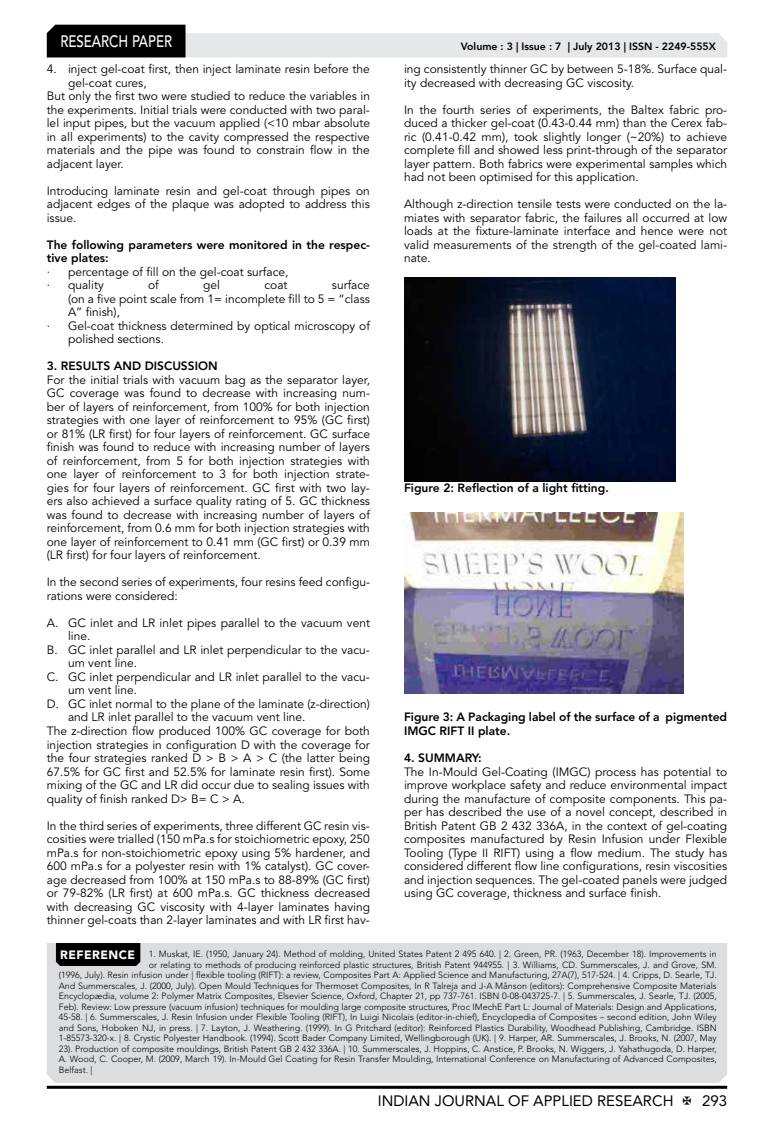
<style>
.page{position:relative;width:774px;height:1136px;background:#fff}
.page>*{position:absolute;margin:0;border:0;box-sizing:border-box;transform-origin:0 0}
.t1{font:500 16.5px "Avenir LT Std";color:#fff;scale:.8 1}
.t2{font:15px "Avenir LT Std";color:#000}
.t3{font:12px/13.5px "Avenir LT Std";color:#000;text-align:justify}
.t4{font:800 12px/13.5px "Avenir LT Std";color:#000}
.t5{font:800 10.5px "Avenir LT Std";color:#000}
.t6{font:300 9px "Avenir LT Std";color:#000}
.s1{font-weight:900;font-size:12px;color:#fff}
</style>
<div class="page">
<hr style="left:47px;top:1085px;width:680px;height:3px;background:#000">
<svg style="left:47px;top:25px;width:680px;height:32px"></svg>
<div style="left:47px;top:943px;width:680px;height:139px;background:#dcddde"></div>
<div style="left:56px;top:943px;width:84px;height:22px;background:#000"></div>
<img style="left:404px;top:278px;width:272px;height:204px">
<img style="left:404px;top:513px;width:279px;height:180px">
<h1 class="t1" style="left:60px;top:32px;width:139px">RESEARCH PAPER</h1>
<p class="t3" style="left:47px;top:62px;width:325px">4. inject gel-coat first, then inject laminate resin before the</p>
<p class="t3" style="left:68px;top:76px;width:80px">gel-coat cures,</p>
<p class="t3" style="left:47px;top:89px;width:325px">But only the first two were studied to reduce the variables in</p>
<p class="t3" style="left:47px;top:103px;width:325px">the experiments. Initial trials were conducted with two paral-</p>
<p class="t3" style="left:47px;top:116px;width:325px">lel input pipes, but the vacuum applied (&lt;10 mbar absolute</p>
<p class="t3" style="left:47px;top:130px;width:325px">in all experiments) to the cavity compressed the respective</p>
<p class="t3" style="left:47px;top:143px;width:325px">materials and the pipe was found to constrain flow in the</p>
<p class="t3" style="left:47px;top:157px;width:78px">adjacent layer.</p>
<p class="t3" style="left:47px;top:184px;width:325px">Introducing laminate resin and gel-coat through pipes on adjacent edges of the plaque was adopted to address this issue.</p>
<p class="t4" style="left:47px;top:238px;width:325px">The following parameters were monitored in the respec&shy;tive plates:</p>
<p class="t3" style="left:47px;top:265px;width:243px">· percentage of fill on the gel-coat surface, · quality</p>
<p class="t3" style="left:148px;top:278px;width:12px">of</p>
<p class="t3" style="left:203px;top:278px;width:18px">gel</p>
<p class="t3" style="left:264px;top:278px;width:25px">coat</p>
<p class="t3" style="left:332px;top:278px;width:40px">surface</p>
<p class="t3" style="left:68px;top:292px;width:303px">(on a five point scale from 1= incomplete fill to 5 = “class</p>
<p class="t3" style="left:68px;top:305px;width:54px">A” finish),</p>
<p class="t3" style="left:47px;top:319px;width:325px">· Gel-coat thickness determined by optical microscopy of</p>
<p class="t3" style="left:68px;top:332px;width:97px">polished sections.</p>
<p class="t4" style="left:47px;top:359px;width:172px">3. RESULTS AND DISCUSSION</p>
<p class="t3" style="left:47px;top:373px;width:325px">For the initial trials with vacuum bag as the separator layer, GC coverage was found to decrease with increasing num&shy;ber of layers of reinforcement, from 100% for both injection strategies with one layer of reinforcement to 95% (GC first) or 81% (LR first) for four layers of reinforcement. GC surface finish was found to reduce with increasing number of layers of reinforcement, from 5 for both injection strategies with one layer of reinforcement to 3 for both injection strate&shy;gies for four layers of reinforcement. GC first with two lay&shy;ers also achieved a surface quality rating of 5. GC thickness was found to decrease with increasing number of layers of reinforcement, from 0.6 mm for both injection strategies with one layer of reinforcement to 0.41 mm (GC first) or 0.39 mm (LR first) for four layers of reinforcement.</p>
<p class="t3" style="left:47px;top:575px;width:325px">In the second series of experiments, four resins feed configu&shy;rations were considered:</p>
<p class="t3" style="left:47px;top:616px;width:325px">A. GC inlet and LR inlet pipes parallel to the vacuum vent</p>
<p class="t3" style="left:68px;top:629px;width:24px">line.</p>
<p class="t3" style="left:47px;top:643px;width:325px">B. GC inlet parallel and LR inlet perpendicular to the vacu-</p>
<p class="t3" style="left:68px;top:656px;width:71px">um vent line.</p>
<p class="t3" style="left:47px;top:670px;width:325px">C. GC inlet perpendicular and LR inlet parallel to the vacu-</p>
<p class="t3" style="left:68px;top:683px;width:71px">um vent line.</p>
<p class="t3" style="left:47px;top:697px;width:325px">D. GC inlet normal to the plane of the laminate (z-direction)</p>
<p class="t3" style="left:68px;top:710px;width:239px">and LR inlet parallel to the vacuum vent line.</p>
<p class="t3" style="left:47px;top:724px;width:325px">The z-direction flow produced 100% GC coverage for both</p>
<p class="t3" style="left:47px;top:737px;width:325px">injection strategies in configuration D with the coverage for</p>
<p class="t3" style="left:47px;top:751px;width:325px">the four strategies ranked D &gt; B &gt; A &gt; C (the latter being</p>
<p class="t3" style="left:47px;top:764px;width:325px">67.5% for GC first and 52.5% for laminate resin first). Some</p>
<p class="t3" style="left:47px;top:778px;width:325px">mixing of the GC and LR did occur due to sealing issues with</p>
<p class="t3" style="left:47px;top:791px;width:200px">quality of finish ranked D&gt; B= C &gt; A.</p>
<p class="t3" style="left:47px;top:818px;width:325px">In the third series of experiments, three different GC resin vis&shy;cosities were trialled (150 mPa.s for stoichiometric epoxy, 250 mPa.s for non-stoichiometric epoxy using 5% hardener, and 600 mPa.s for a polyester resin with 1% catalyst). GC cover&shy;age decreased from 100% at 150 mPa.s to 88-89% (GC first) or 79-82% (LR first) at 600 mPa.s. GC thickness decreased with decreasing GC viscosity with 4-layer laminates having thinner gel-coats than 2-layer laminates and with LR first hav-</p>
<p class="t5" style="left:461px;top:41px;width:257px">Volume : 3 | Issue : 7 | July 2013 | ISSN - 2249-555X</p>
<p class="t3" style="left:404px;top:62px;width:325px">ing consistently thinner GC by between 5-18%. Surface qual&shy;ity decreased with decreasing GC viscosity.</p>
<p class="t3" style="left:404px;top:103px;width:325px">In the fourth series of experiments, the Baltex fabric pro&shy;duced a thicker gel-coat (0.43-0.44 mm) than the Cerex fab&shy;ric (0.41-0.42 mm), took slightly longer (~20%) to achieve complete fill and showed less print-through of the separator layer pattern. Both fabrics were experimental samples which had not been optimised for this application.</p>
<p class="t3" style="left:404px;top:197px;width:325px">Although z-direction tensile tests were conducted on the la&shy;miates with separator fabric, the failures all occurred at low loads at the fixture-laminate interface and hence were not valid measurements of the strength of the gel-coated lami&shy;nate.</p>
<p class="t4" style="left:404px;top:481px;width:206px">Figure 2: Reflection of a light fitting.</p>
<p class="t4" style="left:404px;top:710px;width:325px">Figure 3: A Packaging label of the surface of a pigmented<br>IMGC RIFT II plate.</p>
<p class="t4" style="left:404px;top:751px;width:79px">4. SUMMARY:</p>
<p class="t3" style="left:404px;top:764px;width:325px">The In-Mould Gel-Coating (IMGC) process has potential to improve workplace safety and reduce environmental impact during the manufacture of composite components. This pa&shy;per has described the use of a novel concept, described in British Patent GB 2 432 336A, in the context of gel-coating composites manufactured by Resin Infusion under Flexible Tooling (Type II RIFT) using a flow medium. The study has considered different flow line configurations, resin viscosities and injection sequences. The gel-coated panels were judged using GC coverage, thickness and surface finish.</p>
<p class="t6" style="left:60px;top:948px;width:658px"><span class="s1">REFERENCE</span> 1. Muskat, IE. (1950, January 24). Method of molding, United States Patent 2 495 640. | 2. Green, PR. (1963, December 18). Improvements in</p>
<p class="t6" style="left:149px;top:959px;width:569px">or relating to methods of producing reinforced plastic structures, British Patent 944955. | 3. Williams, CD. Summerscales, J. and Grove, SM.</p>
<p class="t6" style="left:59px;top:969px;width:660px">(1996, July). Resin infusion under | flexible tooling (RIFT): a review, Composites Part A: Applied Science and Manufacturing, 27A(7), 517-524. | 4. Cripps, D. Searle, TJ.</p>
<p class="t6" style="left:59px;top:980px;width:659px">And Summerscales, J. (2000, July). Open Mould Techniques for Thermoset Composites, In R Talreja and J-A Månson (editors): Comprehensive Composite Materials</p>
<p class="t6" style="left:59px;top:990px;width:659px">Encyclopædia, volume 2: Polymer Matrix Composites, Elsevier Science, Oxford, Chapter 21, pp 737-761. ISBN 0-08-043725-7. | 5. Summerscales, J. Searle, TJ. (2005,</p>
<p class="t6" style="left:59px;top:1001px;width:659px">Feb). Review: Low pressure (vacuum infusion) techniques for moulding large composite structures, Proc IMechE Part L: Journal of Materials: Design and Applications,</p>
<p class="t6" style="left:59px;top:1011px;width:659px">45-58. | 6. Summerscales, J. Resin Infusion under Flexible Tooling (RIFT), In Luigi Nicolais (editor-in-chief), Encyclopedia of Composites – second edition, John Wiley</p>
<p class="t6" style="left:59px;top:1022px;width:660px">and Sons, Hoboken NJ, in press. | 7. Layton, J. Weathering. (1999). In G Pritchard (editor): Reinforced Plastics Durability, Woodhead Publishing, Cambridge. ISBN</p>
<p class="t6" style="left:59px;top:1032px;width:659px">1-85573-320-x. | 8. Crystic Polyester Handbook. (1994). Scott Bader Company Limited, Wellingborough (UK). | 9. Harper, AR. Summerscales, J. Brooks, N. (2007, May</p>
<p class="t6" style="left:59px;top:1043px;width:659px">23). Production of composite mouldings, British Patent GB 2 432 336A. | 10. Summerscales, J. Hoppins, C. Anstice, P. Brooks, N. Wiggers, J. Yahathugoda, D. Harper,</p>
<p class="t6" style="left:59px;top:1053px;width:660px">A. Wood, C. Cooper, M. (2009, March 19). In-Mould Gel Coating for Resin Transfer Moulding, International Conference on Manufacturing of Advanced Composites,</p>
<p class="t6" style="left:59px;top:1064px;width:35px">Belfast. |</p>
<p class="t2" style="left:378px;top:1091px;width:297px">INDIAN JOURNAL OF APPLIED RESEARCH</p>
<p class="t2" style="left:702px;top:1091px;width:27px">293</p>
</div>
